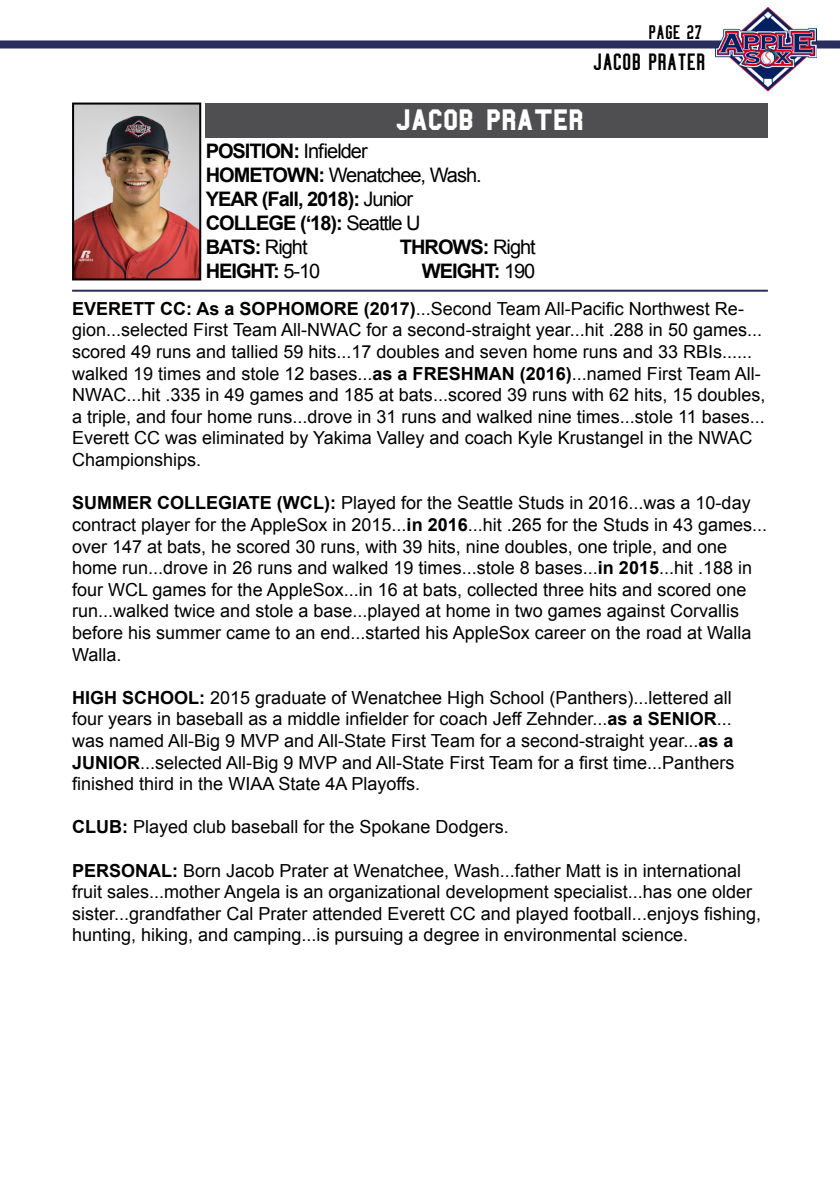
<style>
.page{position:relative;width:840px;height:1191px;background:#fff}
.page>*{position:absolute;margin:0;border:0;box-sizing:border-box;transform-origin:0 0}
.t1{font:700 30px "College";color:#fff}
.t2{font:24px "College Condensed";color:#000}
.t3{font:700 20px/24px "Arial";letter-spacing:-.05em;color:#000}
.t4{font:20px "College Condensed";color:#000}
.t5{font:18px/21.6px "Arial";color:#000}
.s1{font-weight:400}
.s2{font-weight:700}
</style>
<div class="page">
<div style="left:0;top:40px;width:839px;height:8px;background:#2a2e5e"></div>
<img style="left:715px;top:7px;width:101px;height:84px">
<div style="left:205px;top:103px;width:562px;height:35px;background:#4f4f51"></div>
<img style="left:75px;top:106px;width:123px;height:171px">
<div style="left:72px;top:103px;width:129px;height:177px;border:2px solid #000"></div>
<hr style="left:72px;top:290px;width:695px;height:2px;background:#2a2e5e">
<p class="t4" style="left:648px;top:22px;width:55px">PAGE 27</p>
<h2 class="t2" style="left:592px;top:50px;width:114px">JACOB PRATER</h2>
<h1 class="t1" style="left:395px;top:105px;width:190px">JACOB PRATER</h1>
<p class="t3" style="left:205px;top:140px;width:277px">POSITION: <span class="s1">Infielder<br></span>HOMETOWN: <span class="s1">Wenatchee, Wash.<br></span>YEAR (Fall, 2018): <span class="s1">Junior<br></span>COLLEGE (‘18): <span class="s1">Seattle U<br></span>BATS: <span class="s1">Right</span></p>
<p class="t3" style="left:399px;top:236px;width:137px">THROWS: <span class="s1">Right</span></p>
<p class="t3" style="left:205px;top:260px;width:116px">HEIGHT: <span class="s1">5-10</span></p>
<p class="t3" style="left:421px;top:260px;width:115px">WEIGHT: <span class="s1">190</span></p>
<p class="t5" style="left:72px;top:298px;width:694px"><span class="s2">EVERETT CC: As a SOPHOMORE (2017)</span>...Second Team All-Pacific Northwest Re&shy;gion...selected First Team All-NWAC for a second-straight year...hit .288 in 50 games... scored 49 runs and tallied 59 hits...17 doubles and seven home runs and 33 RBIs...... walked 19 times and stole 12 bases...<span class="s2">as a FRESHMAN (2016)</span>...named First Team All-NWAC...hit .335 in 49 games and 185 at bats...scored 39 runs with 62 hits, 15 doubles, a triple, and four home runs...drove in 31 runs and walked nine times...stole 11 bases...<br>Everett CC was eliminated by Yakima Valley and coach Kyle Krustangel in the NWAC Championships.</p>
<p class="t5" style="left:72px;top:492px;width:696px"><span class="s2">SUMMER COLLEGIATE (WCL):</span> Played for the Seattle Studs in 2016...was a 10-day contract player for the AppleSox in 2015...<span class="s2">in 2016</span>...hit .265 for the Studs in 43 games... over 147 at bats, he scored 30 runs, with 39 hits, nine doubles, one triple, and one home run...drove in 26 runs and walked 19 times...stole 8 bases...<span class="s2">in 2015</span>...hit .188 in four WCL games for the AppleSox...in 16 at bats, collected three hits and scored one run...walked twice and stole a base...played at home in two games against Corvallis before his summer came to an end...started his AppleSox career on the road at Walla Walla.</p>
<p class="t5" style="left:72px;top:687px;width:663px"><span class="s2">HIGH SCHOOL:</span> 2015 graduate of Wenatchee High School (Panthers)...lettered all four years in baseball as a middle infielder for coach Jeff Zehnder...<span class="s2">as a SENIOR</span>... was named All-Big 9 MVP and All-State First Team for a second-straight year...<span class="s2">as a JUNIOR</span>...selected All-Big 9 MVP and All-State First Team for a first time...Panthers finished third in the WIAA State 4A Playoffs.</p>
<p class="t5" style="left:72px;top:816px;width:438px"><span class="s2">CLUB:</span> Played club baseball for the Spokane Dodgers.</p>
<p class="t5" style="left:72px;top:859px;width:690px"><span class="s2">PERSONAL:</span> Born Jacob Prater at Wenatchee, Wash...father Matt is in international fruit sales...mother Angela is an organizational development specialist...has one older sister...grandfather Cal Prater attended Everett CC and played football...enjoys fishing, hunting, hiking, and camping...is pursuing a degree in environmental science.</p>
</div>
